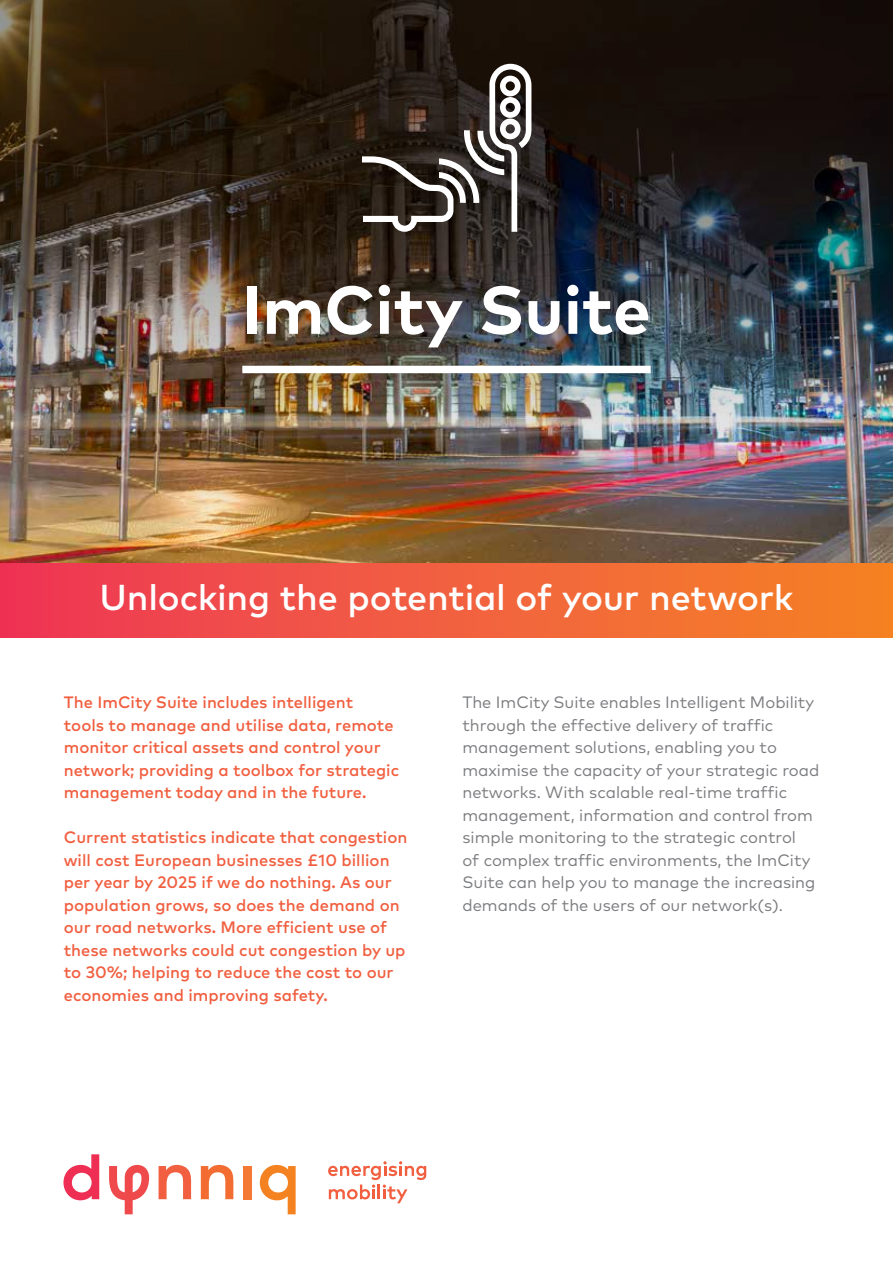
<style>
.page{position:relative;width:893px;height:1263px;background:#fff}
.page>*{position:absolute;margin:0;border:0;box-sizing:border-box;transform-origin:0 0}
.t1{font:700 67.5px "Mark OT";color:#fff}
.t2{font:500 36px "Mark OT";letter-spacing:-.005em;color:#fff}
.t3{font:500 16.5px/22.5px "Mark OT";color:#f15f40}
.t4{font:16.5px/22.5px "Mark OT";color:#7b7c7f}
</style>
<div class="page">
<div style="left:0;top:564px;width:893px;height:73px;background:linear-gradient(to right,#ee3758,#f58525)"></div>
<svg style="left:63px;top:1154px;width:36px;height:46px"></svg>
<svg style="left:260px;top:1165px;width:36px;height:49px"></svg>
<svg style="left:159px;top:1165px;width:32px;height:34px"></svg>
<svg style="left:201px;top:1165px;width:33px;height:34px"></svg>
<div style="left:243px;top:1166px;width:8px;height:33px;background:#f47932"></div>
<svg style="left:109px;top:1165px;width:40px;height:49px"></svg>
<svg style="left:328px;top:1161px;width:98px;height:42px"></svg>
<img style="left:0;top:0;width:893px;height:564px">
<div style="left:242px;top:366px;width:409px;height:7px;background:#fff"></div>
<svg style="left:362px;top:64px;width:169px;height:168px;background:#4c4540"></svg>
<h1 class="t1" style="left:242px;top:266px;width:410px">ImCity Suite</h1>
<h2 class="t2" style="left:100px;top:574px;width:695px">Unlocking the potential of your network</h2>
<p class="t3" style="left:64px;top:691px;width:337px">The ImCity Suite includes intelligent<br>tools to manage and utilise data, remote monitor critical assets and control your network; providing a toolbox for strategic management today and in the future.</p>
<p class="t3" style="left:64px;top:826px;width:345px">Current statistics indicate that congestion will cost European businesses £10 billion per year by 2025 if we do nothing. As our population grows, so does the demand on our road networks. More efficient use of these networks could cut congestion by up to 30%; helping to reduce the cost to our economies and improving safety.</p>
<p class="t4" style="left:462px;top:691px;width:358px">The ImCity Suite enables Intelligent Mobility through the effective delivery of traffic management solutions, enabling you to maximise the capacity of your strategic road networks. With scalable real-time traffic management, information and control from simple monitoring to the strategic control<br>of complex traffic environments, the ImCity Suite can help you to manage the increasing demands of the users of our network(s).</p>
</div>
